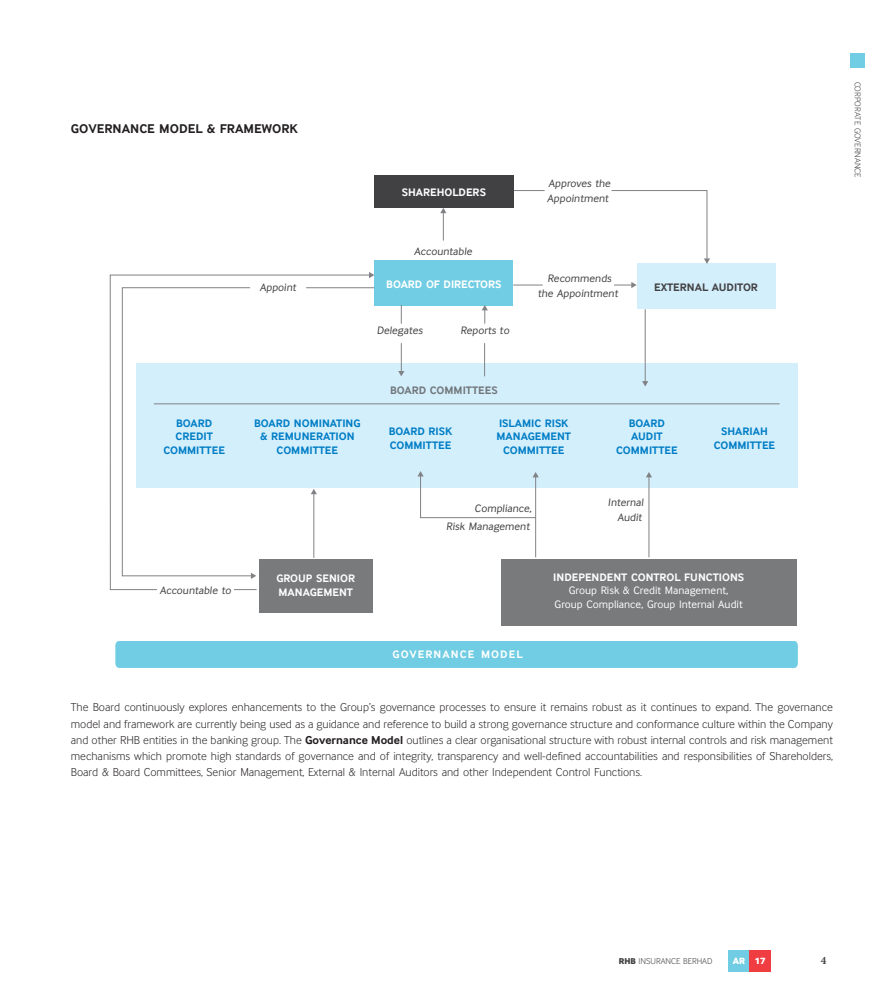
<style>
.page{position:relative;width:886px;height:993px;background:#fff}
.page>*{position:absolute;margin:0;border:0;box-sizing:border-box;transform-origin:0 0}
.t1{font:700 13.12px "Inter Face";color:#231f20}
.t2{font:300 11.88px/16.2px "Inter Face";color:#231f20;text-align:justify}
.t3{font:700 11.25px/13.8px "Inter Face";color:#007dc5;text-align:center}
.t4{font:700 11.25px "Inter Face";color:#fff}
.t5{font:11.25px/13.8px "Inter Face";color:#fff;text-align:center}
.t6{font:700 11.25px "Inter Face";letter-spacing:.1em;color:#fff}
.t7{font:700 11.25px "Inter Face";color:rgb(88 89 91/.8)}
.t8{font:700 11.25px "Inter Face";color:#414042}
.t9{font:700 11.25px "Minion Pro";color:#414042}
.t10{font:11.12px/14.8px "Inter Face";color:#414042;text-align:right}
.t11{font:800 9.38px "Inter Face";color:#fff}
.t12{font:300 8.75px "Inter Face";color:#414042}
.s1{font-weight:700}
.s2{font-weight:800}
</style>
<div class="page">
<div style="left:115px;top:641px;width:683px;height:26px;background:#70cde3"></div>
<hr style="left:500px;top:190px;width:45px;height:1px;background:#808285">
<div style="left:136px;top:362px;width:662px;height:125px;background:#d4effc"></div>
<hr style="left:513px;top:284px;width:30px;height:1px;background:#808285">
<div style="left:501px;top:558px;width:295px;height:67px;background:#797a7b"></div>
<div style="left:374px;top:260px;width:139px;height:45px;background:#70cde3"></div>
<div style="left:637px;top:263px;width:138px;height:45px;background:#d4effc"></div>
<div style="left:374px;top:175px;width:139px;height:32px;background:#414042"></div>
<svg style="left:110px;top:274px;width:260px;height:316px"></svg>
<svg style="left:369px;top:272px;width:5px;height:6px"></svg>
<svg style="left:122px;top:287px;width:130px;height:289px"></svg>
<svg style="left:251px;top:572px;width:5px;height:6px"></svg>
<hr style="left:306px;top:287px;width:68px;height:1px;background:#808285">
<svg style="left:440px;top:208px;width:6px;height:32px"></svg>
<svg style="left:614px;top:282px;width:23px;height:6px"></svg>
<svg style="left:611px;top:190px;width:99px;height:74px"></svg>
<hr style="left:313px;top:493px;width:1px;height:64px;background:#808285">
<svg style="left:311px;top:488px;width:6px;height:6px"></svg>
<hr style="left:535px;top:476px;width:1px;height:81px;background:#808285">
<hr style="left:649px;top:476px;width:1px;height:81px;background:#808285">
<svg style="left:646px;top:472px;width:6px;height:5px"></svg>
<svg style="left:398px;top:343px;width:6px;height:33px"></svg>
<svg style="left:401px;top:305px;width:1px;height:18px"></svg>
<svg style="left:482px;top:305px;width:6px;height:18px"></svg>
<hr style="left:484px;top:343px;width:1px;height:33px;background:#808285">
<hr style="left:645px;top:309px;width:1px;height:73px;background:#808285">
<svg style="left:642px;top:381px;width:6px;height:5px"></svg>
<div style="left:259px;top:558px;width:113px;height:54px;background:#797a7b"></div>
<svg style="left:417px;top:471px;width:122px;height:47px"></svg>
<div style="left:157px;top:584px;width:77px;height:12px;background:#fff"></div>
<hr style="left:154px;top:403px;width:625px;height:1px;background:#808285">
<div style="left:850px;top:53px;width:15px;height:14px;background:#70cde3"></div>
<div style="left:728px;top:950px;width:21px;height:21px;background:#70cde3"></div>
<div style="left:749px;top:950px;width:22px;height:21px;background:#ef3d42"></div>
<p class="t1" style="left:71px;top:121px;width:229px">GOVERNANCE MODEL &amp; FRAMEWORK</p>
<p class="t10" style="left:260px;top:279px;width:39px">Appoint</p>
<p class="t4" style="left:402px;top:186px;width:86px">SHAREHOLDERS</p>
<p class="t10" style="left:414px;top:244px;width:61px">Accountable</p>
<p class="t4" style="left:386px;top:277px;width:117px">BOARD OF DIRECTORS</p>
<p class="t10" style="left:377px;top:323px;width:49px">Delegates</p>
<p class="t10" style="left:460px;top:323px;width:52px">Reports to</p>
<p class="t7" style="left:390px;top:384px;width:109px">BOARD COMMITTEES</p>
<p class="t10" style="left:547px;top:176px;width:66px;text-align:left">Approves the<br>Appointment</p>
<p class="t10" style="left:538px;top:271px;width:83px;text-align:center">Recommends the Appointment</p>
<p class="t8" style="left:654px;top:281px;width:105px">EXTERNAL AUDITOR</p>
<p class="t3" style="left:163px;top:416px;width:63px">BOARD<br>CREDIT<br>COMMITTEE</p>
<p class="t3" style="left:254px;top:416px;width:108px">BOARD NOMINATING &amp; REMUNERATION<br>COMMITTEE</p>
<p class="t3" style="left:496px;top:416px;width:76px">ISLAMIC RISK<br>MANAGEMENT<br>COMMITTEE</p>
<p class="t3" style="left:616px;top:416px;width:63px">BOARD<br>AUDIT<br>COMMITTEE</p>
<p class="t3" style="left:714px;top:424px;width:63px">SHARIAH<br>COMMITTEE</p>
<p class="t3" style="left:389px;top:424px;width:65px;text-align:left">BOARD RISK<br>COMMITTEE</p>
<p class="t4" style="left:276px;top:572px;width:80px">GROUP SENIOR</p>
<p class="t10" style="left:160px;top:582px;width:74px">Accountable to</p>
<p class="t4" style="left:278px;top:585px;width:76px">MANAGEMENT</p>
<p class="t10" style="left:446px;top:499px;width:89px;line-height:17.2px">Compliance,<br>Risk Management</p>
<p class="t10" style="left:608px;top:494px;width:39px">Internal<br>Audit</p>
<p class="t6" style="left:393px;top:648px;width:132px">GOVERNANCE MODEL</p>
<p class="t4" style="left:553px;top:570px;width:192px">INDEPENDENT CONTROL FUNCTIONS</p>
<p class="t5" style="left:555px;top:583px;width:190px">Group Risk &amp; Credit Management,<br>Group Compliance, Group Internal Audit</p>
<p class="t2" style="left:71px;top:699px;width:763px">The Board continuously explores enhancements to the Group’s governance processes to ensure it remains robust as it continues to expand. The governance model and framework are currently being used as a guidance and reference to build a strong governance structure and conformance culture within the Company and other RHB entities in the banking group. The <span class="s1">Governance Model</span> outlines a clear organisational structure with robust internal controls and risk management mechanisms which promote high standards of governance and of integrity, transparency and well-defined accountabilities and responsibilities of Shareholders, Board &amp; Board Committees, Senior Management, External &amp; Internal Auditors and other Independent Control Functions.</p>
<p class="t12" style="left:862px;top:81px;width:97px;rotate:90deg">CORPORATE GOVERNANCE</p>
<p class="t12" style="left:619px;top:955px;width:95px"><span class="s2">RHB</span> INSURANCE BERHAD</p>
<p class="t11" style="left:733px;top:955px;width:34px">AR 17</p>
<p class="t9" style="left:821px;top:952px;width:7px">4</p>
</div>
